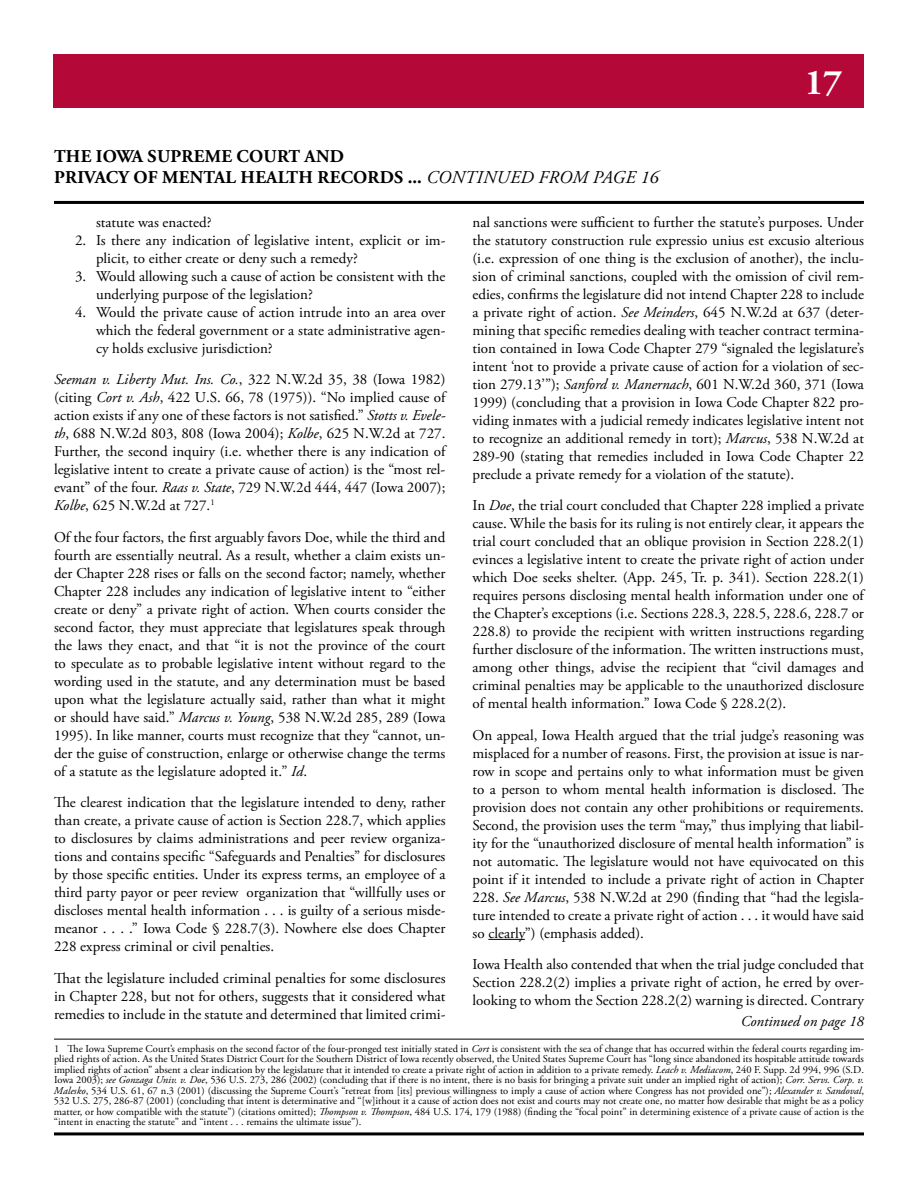
<style>
.page{position:relative;width:918px;height:1188px;background:#fff}
.page>*{position:absolute;margin:0;border:0;box-sizing:border-box;transform-origin:0 0}
.t1{font:700 36px "Adobe Garamond Pro";color:#fff}
.t2{font:700 18px/21px "Adobe Garamond Pro";letter-spacing:.015em;color:#000}
.t3{font:italic 18px "Adobe Garamond Pro";letter-spacing:.015em;color:#000}
.t4{font:15px/18px "Adobe Garamond Pro";color:#000;text-align:justify}
.t5{font:italic 15px "Adobe Garamond";color:#000}
.t6{font:italic 15px "Adobe Garamond Pro";color:#000}
.t7{font:10.5px/10.5px "Adobe Garamond Pro";color:#000;text-align:justify}
.s1{font-weight:400;font-style:italic}
.s2{font-family:"Adobe Garamond Pro";font-style:normal}
.s3{font-family:"Adobe Garamond";font-style:italic}
.s4{font-style:italic}
</style>
<div class="page">
<div style="left:54px;top:54px;width:810px;height:54px;background:#b30838"></div>
<hr style="left:54px;top:201px;width:810px;height:3px;background:#000">
<hr style="left:54px;top:1132px;width:810px;height:3px;background:#000">
<hr style="left:488px;top:939px;width:37px;height:1px;background:#000">
<hr style="left:54px;top:1039px;width:810px;height:1px;background:#000">
<p class="t2" style="left:54px;top:146px;width:463px">THE IOWA SUPREME COU RT AND<br>PRIVACY OF MENTAL HEALTH RECORDS ... <span class="s1">Continued</span></p>
<p class="t3" style="left:539px;top:167px;width:121px">from pa ge 16</p>
<h1 class="t1" style="left:805px;top:61px;width:39px">17</h1>
<p class="t4" style="left:96px;top:214px;width:117px">statute was enacted?</p>
<p class="t4" style="left:96px;top:232px;width:351px;text-indent:-21px">2. Is there any indication of legislative intent, explicit or im&shy;plicit, to either create or deny such a remedy?</p>
<p class="t4" style="left:96px;top:268px;width:351px;text-indent:-21px">3. Would allowing such a cause of action be consistent with the underlying purpose of the legislation?</p>
<p class="t4" style="left:96px;top:304px;width:351px;text-indent:-21px">4. Would the private cause of action intrude into an area over which the federal government or a state administrative agen&shy;cy holds exclusive jurisdiction?</p>
<p class="t5" style="left:54px;top:372px;width:393px">Seeman v. Liberty Mut. Ins. Co.<span class="s2">, 322 N.W.2d 35, 38 (Iowa 1982)</span></p>
<p class="t4" style="left:54px;top:389px;width:393px">(citing <span class="s3">Cort v. Ash</span>, 422 U.S. 66, 78 (1975)). “No implied cause of action exists if any one of these factors is not satisfied.” <span class="s3">Stotts v. Evele&shy;th</span>, 688 N.W.2d 803, 808 (Iowa 2004); <span class="s3">Kolbe</span>, 625 N.W.2d at 727.<br>Further, the second inquiry (i.e. whether there is any indication of legislative intent to create a private cause of action) is the “most rel&shy;evant” of the four. <span class="s3">Raas v. State</span>, 729 N.W.2d 444, 447 (Iowa 2007); <span class="s3">Kolbe</span>, 625 N.W.2d at 727.<sup>1</sup></p>
<p class="t4" style="left:54px;top:529px;width:393px">Of the four factors, the first arguably favors Doe, while the third and fourth are essentially neutral. As a result, whether a claim exists un&shy;der Chapter 228 rises or falls on the second factor; namely, whether Chapter 228 includes any indication of legislative intent to “either create or deny” a private right of action. When courts consider the second factor, they must appreciate that legislatures speak through the laws they enact, and that “it is not the province of the court to speculate as to probable legislative intent without regard to the wording used in the statute, and any determination must be based upon what the legislature actually said, rather than what it might or should have said.” <span class="s3">Marcus v. Young</span>, 538 N.W.2d 285, 289 (Iowa 1995). In like manner, courts must recognize that they “cannot, un&shy;der the guise of construction, enlarge or otherwise change the terms of a statute as the legislature adopted it.” <span class="s3">Id</span>.</p>
<p class="t4" style="left:54px;top:794px;width:393px">The clearest indication that the legislature intended to deny, rather than create, a private cause of action is Section 228.7, which applies to disclosures by claims administrations and peer review organiza&shy;tions and contains specific “Safeguards and Penalties” for disclosures by those specific entities. Under its express terms, an employee of a third party payor or peer review organization that “willfully uses or discloses mental health information . . . is guilty of a serious misde&shy;meanor . . . .” Iowa Code § 228.7(3). Nowhere else does Chapter 228 express criminal or civil penalties.</p>
<p class="t4" style="left:54px;top:970px;width:393px">That the legislature included criminal penalties for some disclosures in Chapter 228, but not for others, suggests that it considered what remedies to include in the statute and determined that limited crimi-</p>
<p class="t4" style="left:472px;top:214px;width:393px">nal sanctions were sufficient to further the statute’s purposes. Under the statutory construction rule expressio unius est excusio alterious (i.e. expression of one thing is the exclusion of another), the inclu&shy;sion of criminal sanctions, coupled with the omission of civil rem&shy;edies, confirms the legislature did not intend Chapter 228 to include a private right of action. <span class="s3">See Meinders</span>, 645 N.W.2d at 637 (deter&shy;mining that specific remedies dealing with teacher contract termina&shy;tion contained in Iowa Code Chapter 279 “signaled the legislature’s intent ‘not to provide a private cause of action for a violation of sec&shy;tion 279.13’”); <span class="s3">Sanford v. Manernach</span>, 601 N.W.2d 360, 371 (Iowa 1999) (concluding that a provision in Iowa Code Chapter 822 pro&shy;viding inmates with a judicial remedy indicates legislative intent not to recognize an additional remedy in tort); <span class="s3">Marcus</span>, 538 N.W.2d at 289-90 (stating that remedies included in Iowa Code Chapter 22 preclude a private remedy for a violation of the statute).</p>
<p class="t4" style="left:472px;top:497px;width:393px">In <span class="s3">Doe</span>, the trial court concluded that Chapter 228 implied a private cause. While the basis for its ruling is not entirely clear, it appears the trial court concluded that an oblique provision in Section 228.2(1) evinces a legislative intent to create the private right of action under which Doe seeks shelter. (App. 245, Tr. p. 341). Section 228.2(1) requires persons disclosing mental health information under one of the Chapter’s exceptions (i.e. Sections 228.3, 228.5, 228.6, 228.7 or 228.8) to provide the recipient with written instructions regarding further disclosure of the information. The written instructions must, among other things, advise the recipient that “civil damages and criminal penalties may be applicable to the unauthorized disclosure of mental health information.” Iowa Code § 228.2(2).</p>
<p class="t4" style="left:472px;top:727px;width:393px">On appeal, Iowa Health argued that the trial judge’s reasoning was misplaced for a number of reasons. First, the provision at issue is nar&shy;row in scope and pertains only to what information must be given to a person to whom mental health information is disclosed. The provision does not contain any other prohibitions or requirements.<br>Second, the provision uses the term “may,” thus implying that liabil&shy;ity for the “unauthorized disclosure of mental health information” is not automatic. The legislature would not have equivocated on this point if it intended to include a private right of action in Chapter 228. <span class="s3">See Marcus</span>, 538 N.W.2d at 290 (finding that “had the legisla&shy;ture intended to create a private right of action . . . it would have said so clearly”) (emphasis added).</p>
<p class="t4" style="left:472px;top:956px;width:393px">Iowa Health also contended that when the trial judge concluded that Section 228.2(2) implies a private right of action, he erred by over&shy;looking to whom the Section 228.2(2) warning is directed. Contrary</p>
<p class="t6" style="left:741px;top:1012px;width:125px">Continued on page 18</p>
<p class="t7" style="left:54px;top:1043px;width:812px">1 The Iowa Supreme Court’s emphasis on the second factor of the four-pronged test initially stated in <span class="s3">Cort</span> is consistent with the sea of change that has occurred within the federal courts regarding im&shy;plied rights of action. As the United States District Court for the Southern District of Iowa recently observed, the United States Supreme Court has “long since abandoned its hospitable attitude towards implied rights of action” absent a clear indication by the legislature that it intended to create a private right of action in addition to a private remedy. <span class="s4">Leach v. Mediacom</span>, 240 F. Supp. 2d 994, 996 (S.D.<br>Iowa 2003); <span class="s4">see Gonzaga Univ. v. Doe</span>, 536 U.S. 273, 286 (2002) (concluding that if there is no intent, there is no basis for bringing a private suit under an implied right of action); <span class="s4">Corr. Servs. Corp. v.<br>Malesko</span>, 534 U.S. 61, 67 n.3 (2001) (discussing the Supreme Court’s “retreat from [its] previous willingness to imply a cause of action where Congress has not provided one”); <span class="s4">Alexander v. Sandoval</span>, 532 U.S. 275, 286-87 (2001) (concluding that intent is determinative and “[w]ithout it a cause of action does not exist and courts may not create one, no matter how desirable that might be as a policy matter, or how compatible with the statute”) (citations omitted); <span class="s4">Thompson v. Thompson</span>, 484 U.S. 174, 179 (1988) (finding the “focal point” in determining existence of a private cause of action is the “intent in enacting the statute” and “intent . . . remains the ultimate issue”).</p>
</div>
